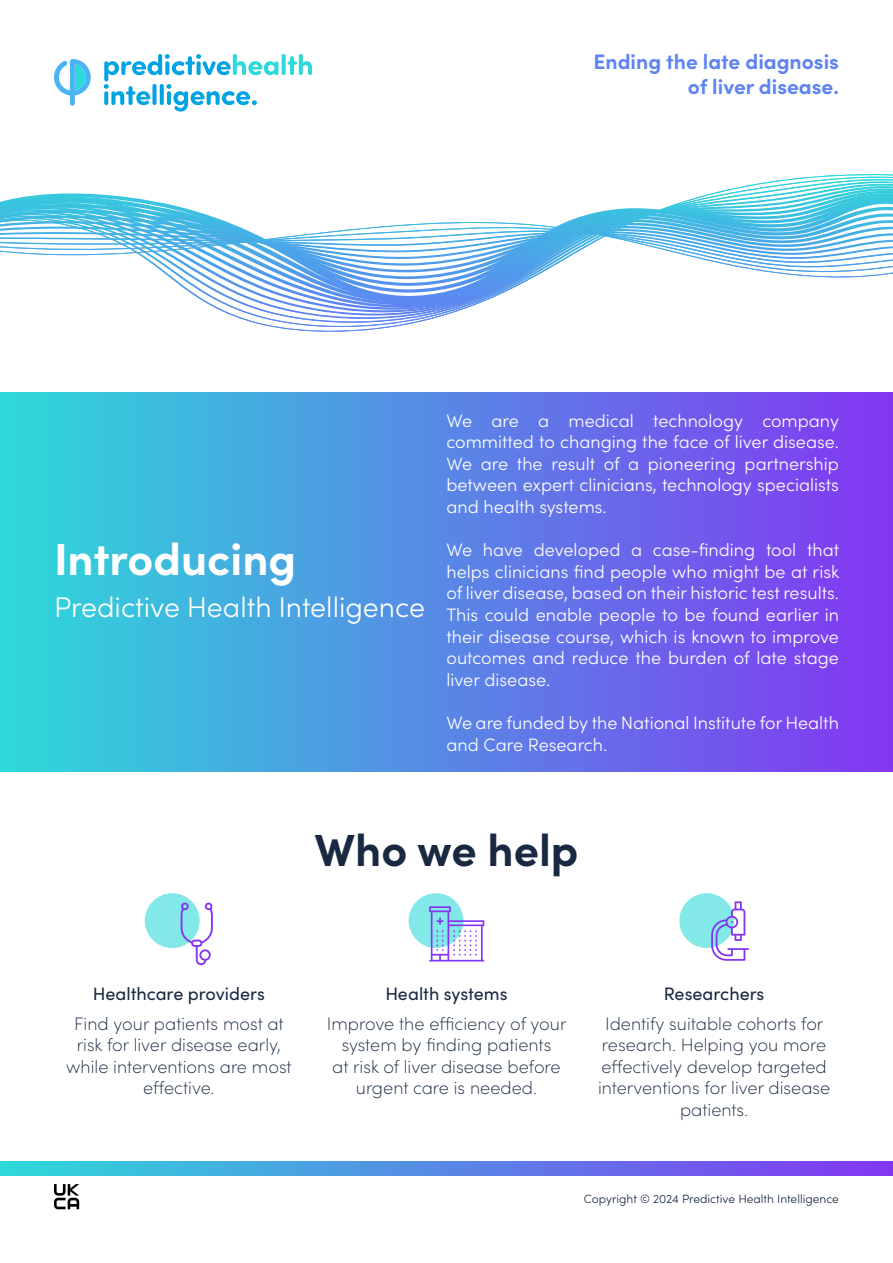
<style>
.page{position:relative;width:893px;height:1263px;background:#fff}
.page>*{position:absolute;margin:0;border:0;box-sizing:border-box;transform-origin:0 0}
.t1{font:700 45px "Sofia Pro";color:#fff}
.t2{font:700 45px "Sofia Pro";color:#182941}
.t3{font:300 28.5px "Sofia Pro";color:#fff}
.t4{font:700 21px/25.2px "Sofia Pro";color:#5e84f2;text-align:right}
.t5{font:300 18px/21.6px "Sofia Pro";color:#fff;text-align:justify}
.t6{font:200 18px/21.6px "Sofia Pro";color:#182941;text-align:center}
.t7{font:18px "Sofia Pro";color:#182941}
.t8{font:300 12px "Sofia Pro";color:#182941}
</style>
<div class="page">
<div style="left:0;top:392px;width:893px;height:380px;background:linear-gradient(to right,#2dd9d9,#8336f2)"></div>
<svg style="left:54px;top:59px;width:37px;height:47px"></svg>
<svg style="left:282px;top:54px;width:4px;height:21px"></svg>
<svg style="left:287px;top:54px;width:25px;height:21px"></svg>
<svg style="left:104px;top:54px;width:174px;height:58px"></svg>
<svg style="left:245px;top:179px;width:648px;height:145px"></svg>
<svg style="left:236px;top:182px;width:657px;height:138px"></svg>
<svg style="left:226px;top:184px;width:667px;height:133px"></svg>
<svg style="left:220px;top:187px;width:673px;height:126px"></svg>
<svg style="left:214px;top:307px;width:679px;height:3px"></svg>
<svg style="left:205px;top:302px;width:688px;height:3px"></svg>
<svg style="left:39px;top:189px;width:854px;height:109px"></svg>
<svg style="left:4px;top:195px;width:889px;height:96px"></svg>
<svg style="left:0;top:201px;width:893px;height:84px"></svg>
<svg style="left:0;top:209px;width:893px;height:3px"></svg>
<svg style="left:0;top:212px;width:893px;height:4px"></svg>
<svg style="left:0;top:216px;width:893px;height:66px"></svg>
<div style="left:145px;top:893px;width:55px;height:55px;background:#83e8e8;border-radius:50%"></div>
<svg style="left:181px;top:902px;width:32px;height:63px"></svg>
<div style="left:679px;top:893px;width:55px;height:55px;background:#83e8e8;border-radius:50%"></div>
<svg style="left:711px;top:901px;width:38px;height:60px"></svg>
<div style="left:409px;top:893px;width:54px;height:55px;background:#83e8e8;border-radius:50%"></div>
<svg style="left:429px;top:906px;width:55px;height:55px"></svg>
<svg style="left:0;top:1162px;width:893px;height:13px;background:#5887e5"></svg>
<svg style="left:54px;top:1184px;width:25px;height:25px"></svg>
<p class="t4" style="left:594px;top:48px;width:247px">Ending the late diagnosis of liver disease.</p>
<p class="t1" style="left:54px;top:525px;width:244px">Introducing</p>
<p class="t3" style="left:54px;top:586px;width:373px">Predictive Health Intelligence</p>
<p class="t5" style="left:446px;top:408px;width:394px">We are a medical technology company committed to changing the face of liver disease.<br>We are the result of a pioneering partnership between expert clinicians, technology specialists and health systems.</p>
<p class="t5" style="left:446px;top:538px;width:394px">We have developed a case-finding tool that helps clinicians find people who might be at risk of liver disease, based on their historic test results.<br>This could enable people to be found earlier in their disease course, which is known to improve outcomes and reduce the burden of late stage liver disease.</p>
<p class="t5" style="left:446px;top:711px;width:394px">We are funded by the National Institute for Health and Care Research.</p>
<p class="t2" style="left:314px;top:816px;width:266px">Who we help</p>
<p class="t7" style="left:93px;top:981px;width:174px">Healthcare providers</p>
<p class="t6" style="left:66px;top:1011px;width:227px">Find your patients most at risk for liver disease early, while interventions are most effective.</p>
<p class="t7" style="left:385px;top:981px;width:124px">Health systems</p>
<p class="t6" style="left:327px;top:1011px;width:241px">Improve the efficiency of your system by finding patients<br>at risk of liver disease before urgent care is needed.</p>
<p class="t7" style="left:664px;top:981px;width:102px">Researchers</p>
<p class="t6" style="left:598px;top:1011px;width:234px">Identify suitable cohorts for research. Helping you more effectively develop targeted interventions for liver disease patients.</p>
<p class="t8" style="left:584px;top:1190px;width:257px">Copyright © 2024 Predictive Health Intelligence</p>
</div>
